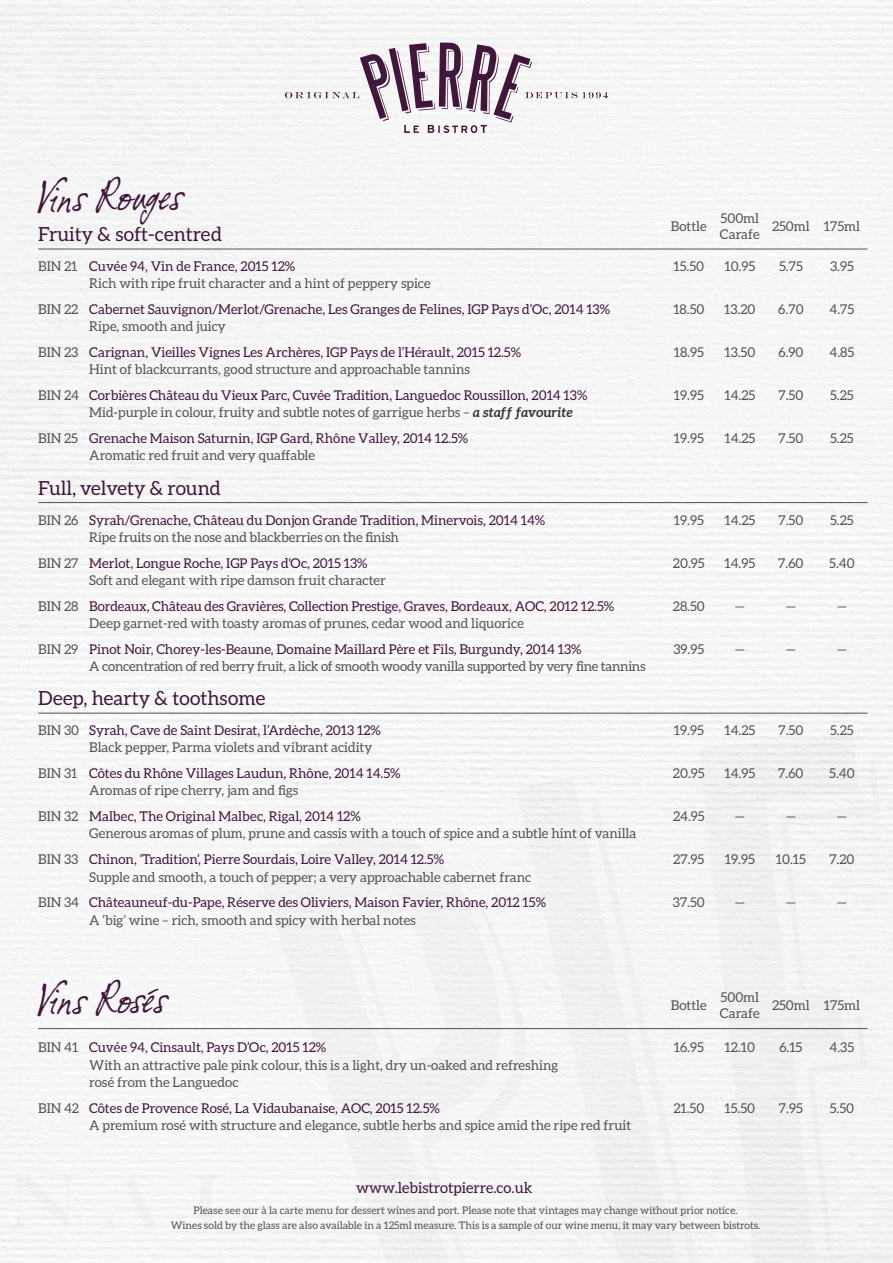
<style>
.page{position:relative;width:893px;height:1263px;background:#fff}
.page>*{position:absolute;margin:0;border:0;box-sizing:border-box;transform-origin:0 0}
.t1{font:italic 39px "Le Bistrot Pierre";color:#40173b}
.t2{font:19.5px "Aleo";color:#40173b}
.t3{font:15px "Aleo";color:#40173b}
.t4{font:13.5px/25.8px "Aleo";color:#525355}
.t5{font:13.5px/25.8px "Aleo";color:#40173b}
.t6{font:13.5px "Aleo";letter-spacing:-.02em;color:#525355}
.t7{font:10.5px/15px "Aleo";color:#525355;text-align:center}
.s1{font-size:35.85px}
.s2{color:#525355}
.s3{font-weight:700;font-style:italic;color:#323739}
.s4{color:#40173b}
</style>
<div class="page">
<svg style="left:285px;top:43px;width:323px;height:90px"></svg>
<hr style="left:38px;top:249px;width:829px;height:1px;background:#525355">
<hr style="left:38px;top:502px;width:829px;height:1px;background:#525355">
<hr style="left:38px;top:713px;width:829px;height:1px;background:#525355">
<hr style="left:38px;top:1028px;width:829px;height:1px;background:#525355">
<h1 class="t1" style="left:37px;top:175px;width:148px;rotate:-1deg">Vins Rou<span class="s1">g</span>es</h1>
<p class="t4" style="left:720px;top:209px;width:41px;line-height:16.5px">500ml<br>Carafe</p>
<p class="t4" style="left:671px;top:213px;width:37px">Bottle</p>
<p class="t4" style="left:772px;top:213px;width:39px">250ml</p>
<p class="t4" style="left:824px;top:213px;width:38px">175ml</p>
<h2 class="t2" style="left:38px;top:223px;width:185px">Fruity &amp; soft-centred</h2>
<p class="t5" style="left:38px;top:253px;width:258px"><span class="s2">BIN 21</span> Cuvée 94, Vin de France, 2015 12%</p>
<p class="t4" style="left:673px;top:253px;width:32px">15.50</p>
<p class="t4" style="left:724px;top:253px;width:32px">10.95</p>
<p class="t4" style="left:779px;top:253px;width:25px">5.75</p>
<p class="t4" style="left:830px;top:253px;width:25px">3.95</p>
<p class="t5" style="left:38px;top:270px;width:573px;text-indent:51px"><span class="s2">Rich with ripe fruit character and a hint of peppery spice<br>BIN 22</span> Cabernet Sauvignon/Merlot/Grenache, Les Granges de Felines, IGP Pays d’Oc, 2014 13%</p>
<p class="t4" style="left:673px;top:296px;width:33px">18.50</p>
<p class="t4" style="left:724px;top:296px;width:33px">13.20</p>
<p class="t4" style="left:778px;top:296px;width:27px">6.70</p>
<p class="t4" style="left:829px;top:296px;width:26px">4.75</p>
<p class="t5" style="left:38px;top:313px;width:484px;text-indent:51px"><span class="s2">Ripe, smooth and juicy<br>BIN 23</span> Carignan, Vieilles Vignes Les Archères, IGP Pays de l’Hérault, 2015 12.5%</p>
<p class="t5" style="left:38px;top:356px;width:551px;text-indent:51px"><span class="s2">Hint of blackcurrants, good structure and approachable tannins<br>BIN 24</span> Corbières Château du Vieux Parc, Cuvée Tradition, Languedoc Roussillon, 2014 13%</p>
<p class="t4" style="left:38px;top:399px;width:536px;text-indent:51px">Mid-purple in colour, fruity and subtle notes of garrigue herbs – <span class="s3">a staff favourite<br></span>BIN 25 <span class="s4">Grenache Maison Saturnin, IGP Gard, Rhône Valley, 2014 12.5%</span></p>
<p class="t4" style="left:674px;top:339px;width:32px">18.95</p>
<p class="t4" style="left:724px;top:339px;width:32px">13.50</p>
<p class="t4" style="left:778px;top:339px;width:27px">6.90</p>
<p class="t4" style="left:830px;top:339px;width:26px">4.85</p>
<p class="t4" style="left:674px;top:382px;width:31px">19.95</p>
<p class="t4" style="left:724px;top:382px;width:32px">14.25</p>
<p class="t4" style="left:778px;top:382px;width:26px">7.50</p>
<p class="t4" style="left:830px;top:382px;width:25px">5.25</p>
<p class="t4" style="left:674px;top:425px;width:31px">19.95</p>
<p class="t4" style="left:724px;top:425px;width:32px">14.25</p>
<p class="t4" style="left:778px;top:425px;width:26px">7.50</p>
<p class="t4" style="left:830px;top:425px;width:25px">5.25</p>
<p class="t4" style="left:89px;top:442px;width:227px">Aromatic red fruit and very quaffable</p>
<h2 class="t2" style="left:38px;top:477px;width:184px">Full, velvety &amp; round</h2>
<p class="t5" style="left:38px;top:507px;width:508px"><span class="s2">BIN 26</span> Syrah/Grenache, Château du Donjon Grande Tradition, Minervois, 2014 14%</p>
<p class="t4" style="left:674px;top:507px;width:31px">19.95</p>
<p class="t4" style="left:724px;top:507px;width:32px">14.25</p>
<p class="t4" style="left:778px;top:507px;width:26px">7.50</p>
<p class="t4" style="left:830px;top:507px;width:25px">5.25</p>
<p class="t4" style="left:38px;top:524px;width:362px;text-indent:51px">Ripe fruits on the nose and blackberries on the finish<br>BIN 27 <span class="s4">Merlot, Longue Roche, IGP Pays d'Oc, 2015 13%</span></p>
<p class="t4" style="left:673px;top:550px;width:33px">20.95</p>
<p class="t4" style="left:724px;top:550px;width:32px">14.95</p>
<p class="t4" style="left:778px;top:550px;width:27px">7.60</p>
<p class="t4" style="left:829px;top:550px;width:27px">5.40</p>
<p class="t5" style="left:38px;top:567px;width:577px;text-indent:51px"><span class="s2">Soft and elegant with ripe damson fruit character<br>BIN 28</span> Bordeaux, Château des Gravières, Collection Prestige, Graves, Bordeaux, AOC, 2012 12.5%</p>
<p class="t5" style="left:38px;top:610px;width:545px;text-align:center"><span class="s2">Deep garnet-red with toasty aromas of prunes, cedar wood and liquorice<br>BIN 29</span> Pinot Noir, Chorey-les-Beaune, Domaine Maillard Père et Fils, Burgundy, 2014 13%</p>
<p class="t4" style="left:673px;top:593px;width:33px">28.50</p>
<p class="t4" style="left:735px;top:593px;width:12px">—</p>
<p class="t4" style="left:786px;top:593px;width:12px">—</p>
<p class="t4" style="left:837px;top:593px;width:12px">—</p>
<p class="t4" style="left:673px;top:636px;width:32px">39.95</p>
<p class="t4" style="left:735px;top:636px;width:12px">—</p>
<p class="t4" style="left:786px;top:636px;width:12px">—</p>
<p class="t4" style="left:837px;top:636px;width:12px">—</p>
<p class="t6" style="left:89px;top:658px;width:558px">A concentration of red berry fruit, a lick of smooth woody vanilla supported by very fine tannins</p>
<h2 class="t2" style="left:38px;top:687px;width:228px">Deep, hearty &amp; toothsome</h2>
<p class="t5" style="left:38px;top:717px;width:344px"><span class="s2">BIN 30</span> Syrah, Cave de Saint Desirat, l’Ardèche, 2013 12%</p>
<p class="t4" style="left:674px;top:717px;width:31px">19.95</p>
<p class="t4" style="left:724px;top:717px;width:32px">14.25</p>
<p class="t4" style="left:778px;top:717px;width:26px">7.50</p>
<p class="t4" style="left:830px;top:717px;width:25px">5.25</p>
<p class="t4" style="left:38px;top:734px;width:364px;text-indent:51px">Black pepper, Parma violets and vibrant acidity<br>BIN 31 <span class="s4">Côtes du Rhône Villages Laudun, Rhône, 2014 14.5%</span></p>
<p class="t4" style="left:673px;top:760px;width:33px">20.95</p>
<p class="t4" style="left:724px;top:760px;width:32px">14.95</p>
<p class="t4" style="left:778px;top:760px;width:27px">7.60</p>
<p class="t4" style="left:829px;top:760px;width:27px">5.40</p>
<p class="t5" style="left:38px;top:778px;width:324px;text-indent:51px"><span class="s2">Aromas of ripe cherry, jam and figs<br>BIN 32</span> Malbec, The Original Malbec, Rigal, 2014 12%</p>
<p class="t4" style="left:38px;top:821px;width:600px;text-indent:51px">Generous aromas of plum, prune and cassis with a touch of spice and a subtle hint of vanilla<br>BIN 33 <span class="s4">Chinon, ‘Tradition’, Pierre Sourdais, Loire Valley, 2014 12.5%</span></p>
<p class="t4" style="left:38px;top:864px;width:509px;text-indent:51px">Supple and smooth, a touch of pepper; a very approachable cabernet franc<br>BIN 34 <span class="s4">Châteauneuf-du-Pape, Réserve des Oliviers, Maison Favier, Rhône, 2012 15%</span></p>
<p class="t4" style="left:89px;top:907px;width:328px">A ‘big’ wine – rich, smooth and spicy with herbal notes</p>
<h1 class="t1" style="left:37px;top:977px;width:132px;rotate:-1deg">Vins Rosés</h1>
<p class="t4" style="left:673px;top:803px;width:33px">24.95</p>
<p class="t4" style="left:735px;top:803px;width:12px">—</p>
<p class="t4" style="left:786px;top:803px;width:12px">—</p>
<p class="t4" style="left:837px;top:803px;width:12px">—</p>
<p class="t4" style="left:673px;top:846px;width:33px">27.95</p>
<p class="t4" style="left:725px;top:846px;width:31px">19.95</p>
<p class="t4" style="left:776px;top:846px;width:32px">10.15</p>
<p class="t4" style="left:829px;top:846px;width:27px">7.20</p>
<p class="t4" style="left:673px;top:889px;width:34px">37.50</p>
<p class="t4" style="left:735px;top:889px;width:12px">—</p>
<p class="t4" style="left:786px;top:889px;width:12px">—</p>
<p class="t4" style="left:837px;top:889px;width:12px">—</p>
<p class="t4" style="left:671px;top:992px;width:37px">Bottle</p>
<p class="t4" style="left:720px;top:988px;width:41px;line-height:16.5px">500ml<br>Carafe</p>
<p class="t4" style="left:772px;top:992px;width:39px">250ml</p>
<p class="t4" style="left:824px;top:992px;width:38px">175ml</p>
<p class="t5" style="left:38px;top:1034px;width:289px"><span class="s2">BIN 41</span> Cuvée 94, Cinsault, Pays D’Oc, 2015 12%</p>
<p class="t4" style="left:674px;top:1034px;width:32px">16.95</p>
<p class="t4" style="left:725px;top:1034px;width:32px">12.10</p>
<p class="t4" style="left:779px;top:1034px;width:25px">6.15</p>
<p class="t4" style="left:830px;top:1034px;width:26px">4.35</p>
<p class="t4" style="left:89px;top:1056px;width:470px;line-height:17.2px">With an attractive pale pink colour, this is a light, dry un-oaked and refreshing rosé from the Languedoc</p>
<p class="t5" style="left:38px;top:1095px;width:403px"><span class="s2">BIN 42</span> Côtes de Provence Rosé, La Vidaubanaise, AOC, 2015 12.5%</p>
<p class="t4" style="left:673px;top:1095px;width:32px">21.50</p>
<p class="t4" style="left:724px;top:1095px;width:32px">15.50</p>
<p class="t4" style="left:779px;top:1095px;width:25px">7.95</p>
<p class="t4" style="left:830px;top:1095px;width:26px">5.50</p>
<p class="t4" style="left:89px;top:1112px;width:543px">A premium rosé with structure and elegance, subtle herbs and spice amid the ripe red fruit</p>
<p class="t3" style="left:356px;top:1179px;width:178px">www.lebistrotpierre.co.uk</p>
<p class="t7" style="left:171px;top:1202px;width:591px">Please see our à la carte menu for dessert wines and port. Please note that vintages may change without prior notice.<br>Wines sold by the glass are also available in a 125ml measure. This is a sample of our wine menu, it may vary between bistrots.</p>
</div>
